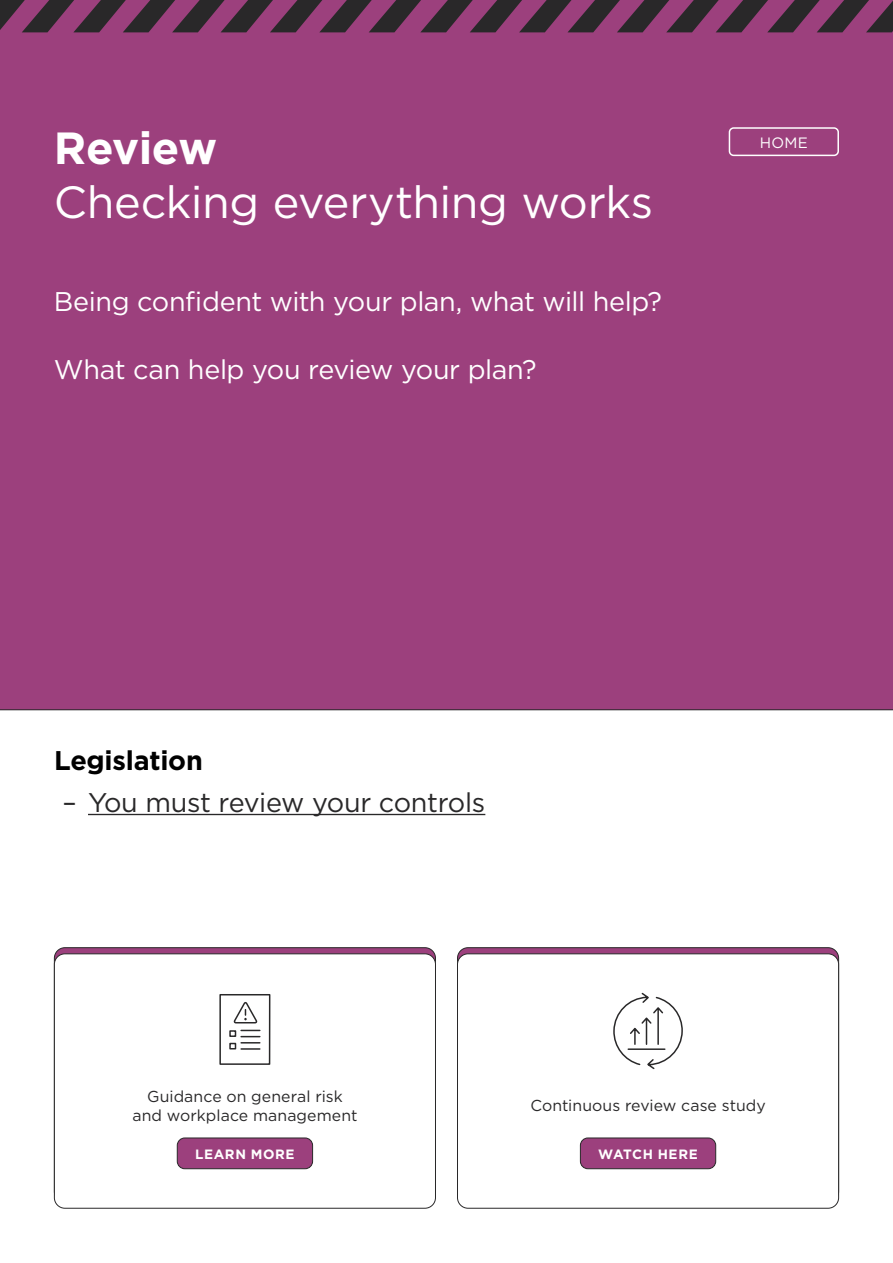
<style>
.page{position:relative;width:893px;height:1263px;background:#fff}
.page>*{position:absolute;margin:0;border:0;box-sizing:border-box;transform-origin:0 0}
.t1{font:45px "Gotham";letter-spacing:-.01em;color:#fff}
.t2{font:700 45px "Gotham";letter-spacing:-.01em;color:#fff}
.t3{font:27px "Gotham";letter-spacing:-.015em;color:#fff}
.t4{font:27px "Gotham";letter-spacing:-.01em;color:#292829}
.t5{font:700 27px "Gotham";letter-spacing:-.01em;color:#000}
.t6{font:15.9px/19px "Gotham";letter-spacing:.005em;color:#292829;text-align:center}
.t7{font:15px "Gotham";color:#fff}
.t8{font:700 13.5px "Gotham";letter-spacing:.045em;color:#fff}
</style>
<div class="page">
<div style="left:0;top:32px;width:893px;height:678px;background:#9c407d"></div>
<svg style="left:0;top:0;width:893px;height:32px;background:#613352"></svg>
<div style="left:54px;top:953px;width:382px;height:255px;border:1px solid #292829;border-radius:11px"></div>
<div style="left:457px;top:953px;width:382px;height:255px;border:1px solid #292829;border-radius:11px"></div>
<div style="left:580px;top:1138px;width:136px;height:31px;background:#9c407d;border-radius:7px"></div>
<div style="left:580px;top:1137px;width:136px;height:32px;border:1px solid #292829;border-radius:7px"></div>
<div style="left:177px;top:1138px;width:136px;height:31px;background:#9c407d;border-radius:7px"></div>
<div style="left:177px;top:1137px;width:136px;height:32px;border:1px solid #292829;border-radius:7px"></div>
<div style="left:219px;top:994px;width:51px;height:71px;border:2px solid #292829"></div>
<div style="left:229px;top:1043px;width:7px;height:6px;border:2px solid #292829"></div>
<div style="left:229px;top:1030px;width:7px;height:7px;border:2px solid #292829"></div>
<svg style="left:241px;top:1030px;width:19px;height:20px"></svg>
<svg style="left:233px;top:1002px;width:25px;height:22px"></svg>
<div style="left:729px;top:127px;width:110px;height:29px;border:2px solid #fff;border-radius:4px"></div>
<hr style="left:88px;top:814px;width:397px;height:1px;background:#292829">
<svg style="left:613px;top:992px;width:70px;height:78px"></svg>
<h1 class="t2" style="left:54px;top:118px;width:165px">Review</h1>
<h1 class="t1" style="left:54px;top:173px;width:601px">Checking everything works</h1>
<p class="t3" style="left:54px;top:284px;width:610px">Being confident with your plan, what will help?</p>
<p class="t3" style="left:54px;top:352px;width:484px">What can help you review your plan?</p>
<p class="t7" style="left:760px;top:133px;width:50px">HOME</p>
<p class="t5" style="left:54px;top:742px;width:150px">Legislation</p>
<p class="t4" style="left:63px;top:785px;width:424px">– You must review your controls</p>
<p class="t6" style="left:132px;top:1086px;width:227px">Guidance on general risk and workplace management</p>
<p class="t8" style="left:195px;top:1145px;width:101px">LEARN MORE</p>
<p class="t8" style="left:598px;top:1145px;width:101px">WATCH HERE</p>
<p class="t6" style="left:530px;top:1096px;width:237px">Continuous review case study</p>
</div>
